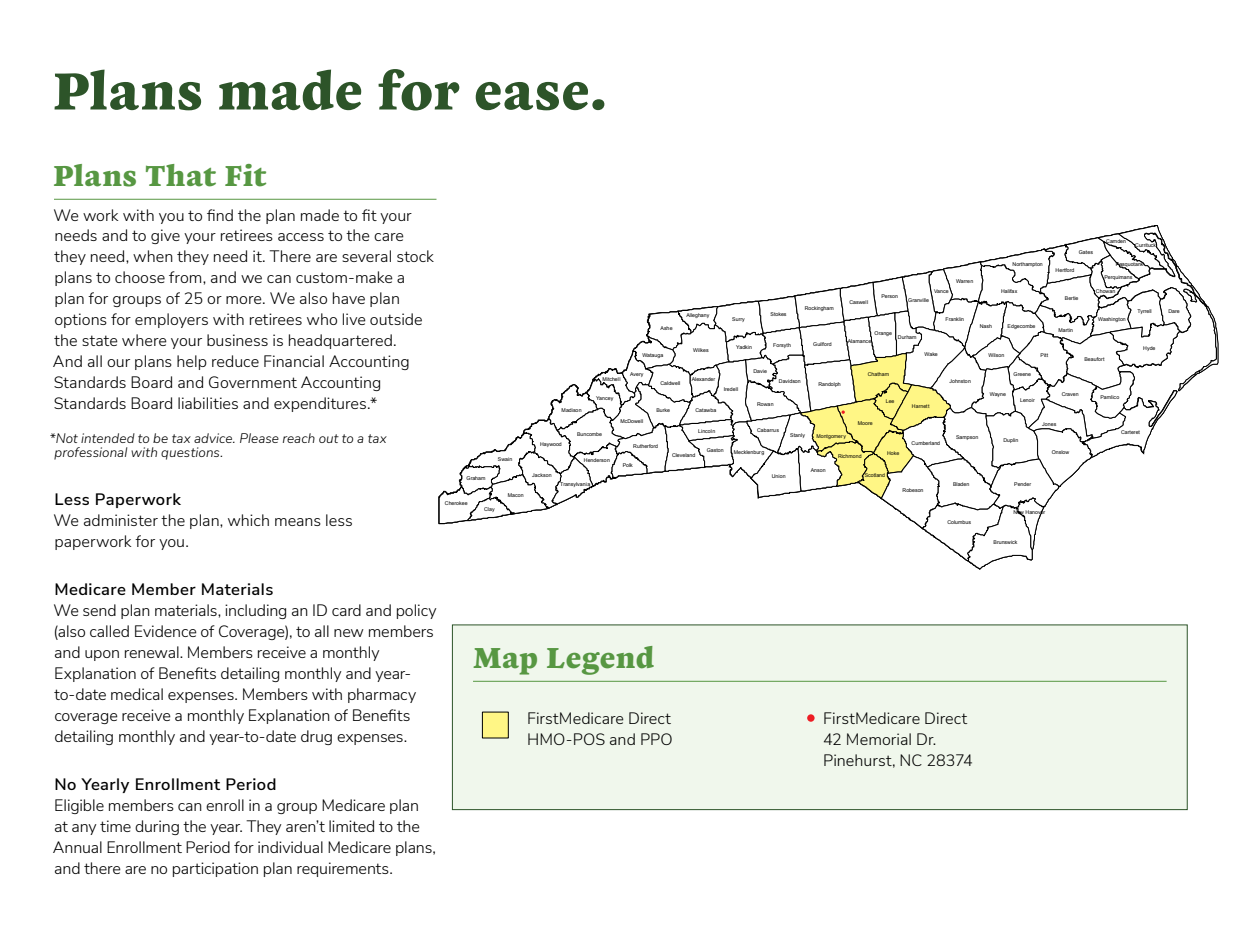
<style>
.page{position:relative;width:1242px;height:945px;background:#fff}
.page>*{position:absolute;margin:0;border:0;box-sizing:border-box;transform-origin:0 0}
.t1{font:700 54px "Zenon";letter-spacing:.01em;color:#2d5429}
.t2{font:700 30px "Zenon";letter-spacing:.015em;color:#579742}
.t3{font:600 16.5px "Nunito Sans";letter-spacing:.03em;color:#000}
.t4{font:300 16.2px/21px "Nunito Sans";letter-spacing:-.005em;color:#000}
.t5{font:italic 300 13.5px/13.5px "Nunito Sans";letter-spacing:.005em;color:#000}
.t6{font:5.25px "Arial";color:#000}
</style>
<div class="page">
<hr style="left:54px;top:199px;width:382px;height:1px;background:#579742">
<div style="left:452px;top:625px;width:735px;height:185px;background:#f0f7ec"></div>
<hr style="left:473px;top:681px;width:694px;height:1px;background:#579742">
<div style="left:452px;top:625px;width:736px;height:185px;border:1px solid #2d5429"></div>
<div style="left:482px;top:712px;width:27px;height:26px;background:#fff685;border:1px solid #000"></div>
<div style="left:807px;top:714px;width:8px;height:8px;background:#ed1d24;border-radius:50%"></div>
<svg style="left:439px;top:225px;width:780px;height:345px"></svg>
<h1 class="t1" style="left:53px;top:50px;width:555px">Plans made for ease.</h1>
<h2 class="t2" style="left:53px;top:153px;width:215px">Plans That Fit</h2>
<p class="t4" style="left:53px;top:204px;width:383px">We work with you to find the plan made to fit your needs and to give your retirees access to the care they need, when they need it. There are several stock plans to choose from, and we can custom-make a plan for groups of 25 or more. We also have plan options for employers with retirees who live outside the state where your business is headquartered.<br>And all our plans help reduce Financial Accounting Standards Board and Government Accounting Standards Board liabilities and expenditures.*</p>
<p class="t5" style="left:55px;top:431px;width:334px;text-indent:-5px">*Not intended to be tax advice. Please reach out to a tax professional with questions.</p>
<p class="t3" style="left:54px;top:487px;width:128px">Less Paperwork</p>
<p class="t4" style="left:54px;top:509px;width:301px">We administer the plan, which means less paperwork for you.</p>
<p class="t3" style="left:54px;top:577px;width:220px">Medicare Member Materials</p>
<p class="t4" style="left:54px;top:599px;width:385px">We send plan materials, including an ID card and policy (also called Evidence of Coverage), to all new members and upon renewal. Members receive a monthly Explanation of Benefits detailing monthly and year&shy;to-date medical expenses. Members with pharmacy coverage receive a monthly Explanation of Benefits detailing monthly and year-to-date drug expenses.</p>
<p class="t3" style="left:54px;top:772px;width:224px">No Yearly Enrollment Period</p>
<p class="t4" style="left:53px;top:794px;width:385px">Eligible members can enroll in a group Medicare plan<br>at any time during the year. They aren’t limited to the Annual Enrollment Period for individual Medicare plans, and there are no participation plan requirements.</p>
<p class="t6" style="left:1106px;top:238px;width:21px">Camden</p>
<p class="t6" style="left:1135px;top:242px;width:22px">Currituck</p>
<p class="t6" style="left:1079px;top:249px;width:16px">Gates</p>
<p class="t6" style="left:1013px;top:260px;width:32px">Northampton</p>
<p class="t6" style="left:1056px;top:266px;width:20px">Hertford</p>
<p class="t6" style="left:1116px;top:260px;width:29px">Pasquotank</p>
<p class="t6" style="left:956px;top:278px;width:19px">Warren</p>
<p class="t6" style="left:1104px;top:274px;width:29px">Perquimans</p>
<p class="t6" style="left:849px;top:299px;width:20px">Caswell</p>
<p class="t6" style="left:881px;top:293px;width:18px">Person</p>
<p class="t6" style="left:934px;top:288px;width:16px">Vance</p>
<p class="t6" style="left:908px;top:297px;width:22px">Granville</p>
<p class="t6" style="left:1001px;top:288px;width:18px">Halifax</p>
<p class="t6" style="left:1065px;top:295px;width:15px">Bertie</p>
<p class="t6" style="left:1096px;top:288px;width:21px">Chowan</p>
<p class="t6" style="left:661px;top:325px;width:14px">Ashe</p>
<p class="t6" style="left:642px;top:351px;width:22px">Watauga</p>
<p class="t6" style="left:686px;top:312px;width:25px">Alleghany</p>
<p class="t6" style="left:693px;top:346px;width:17px">Wilkes</p>
<p class="t6" style="left:732px;top:316px;width:14px">Surry</p>
<p class="t6" style="left:736px;top:344px;width:17px">Yadkin</p>
<p class="t6" style="left:771px;top:310px;width:18px">Stokes</p>
<p class="t6" style="left:805px;top:305px;width:31px">Rockingham</p>
<p class="t6" style="left:773px;top:342px;width:19px">Forsyth</p>
<p class="t6" style="left:813px;top:341px;width:20px">Guilford</p>
<p class="t6" style="left:875px;top:330px;width:19px">Orange</p>
<p class="t6" style="left:898px;top:333px;width:20px">Durham</p>
<p class="t6" style="left:848px;top:338px;width:25px">Alamance</p>
<p class="t6" style="left:945px;top:316px;width:20px">Franklin</p>
<p class="t6" style="left:925px;top:350px;width:15px">Wake</p>
<p class="t6" style="left:1137px;top:308px;width:16px">Tyrrell</p>
<p class="t6" style="left:980px;top:323px;width:14px">Nash</p>
<p class="t6" style="left:1008px;top:322px;width:30px">Edgecombe</p>
<p class="t6" style="left:1059px;top:326px;width:16px">Martin</p>
<p class="t6" style="left:1098px;top:316px;width:29px">Washington</p>
<p class="t6" style="left:988px;top:351px;width:17px">Wilson</p>
<p class="t6" style="left:1041px;top:351px;width:9px">Pitt</p>
<p class="t6" style="left:1084px;top:356px;width:22px">Beaufort</p>
<p class="t6" style="left:1143px;top:345px;width:14px">Hyde</p>
<p class="t6" style="left:562px;top:406px;width:22px">Madison</p>
<p class="t6" style="left:602px;top:376px;width:20px">Mitchell</p>
<p class="t6" style="left:596px;top:394px;width:19px">Yancey</p>
<p class="t6" style="left:630px;top:371px;width:15px">Avery</p>
<p class="t6" style="left:661px;top:379px;width:21px">Caldwell</p>
<p class="t6" style="left:656px;top:406px;width:15px">Burke</p>
<p class="t6" style="left:692px;top:376px;width:25px">Alexander</p>
<p class="t6" style="left:724px;top:386px;width:16px">Iredell</p>
<p class="t6" style="left:696px;top:406px;width:23px">Catawba</p>
<p class="t6" style="left:753px;top:368px;width:15px">Davie</p>
<p class="t6" style="left:779px;top:378px;width:23px">Davidson</p>
<p class="t6" style="left:757px;top:401px;width:18px">Rowan</p>
<p class="t6" style="left:818px;top:380px;width:24px">Randolph</p>
<p class="t6" style="left:868px;top:371px;width:23px">Chatham</p>
<p class="t6" style="left:886px;top:398px;width:10px">Lee</p>
<p class="t6" style="left:912px;top:402px;width:19px">Harnett</p>
<p class="t6" style="left:949px;top:378px;width:23px">Johnston</p>
<p class="t6" style="left:990px;top:391px;width:18px">Wayne</p>
<p class="t6" style="left:1014px;top:371px;width:19px">Greene</p>
<p class="t6" style="left:1020px;top:397px;width:16px">Lenoir</p>
<p class="t6" style="left:1062px;top:391px;width:18px">Craven</p>
<p class="t6" style="left:1100px;top:394px;width:20px">Pamlico</p>
<p class="t6" style="left:621px;top:418px;width:24px">McDowell</p>
<p class="t6" style="left:858px;top:420px;width:17px">Moore</p>
<p class="t6" style="left:1042px;top:420px;width:16px">Jones</p>
<p class="t6" style="left:467px;top:475px;width:20px">Graham</p>
<p class="t6" style="left:498px;top:456px;width:16px">Swain</p>
<p class="t6" style="left:508px;top:492px;width:17px">Macon</p>
<p class="t6" style="left:540px;top:441px;width:23px">Haywood</p>
<p class="t6" style="left:532px;top:472px;width:21px">Jackson</p>
<p class="t6" style="left:577px;top:430px;width:27px">Buncombe</p>
<p class="t6" style="left:584px;top:457px;width:28px">Henderson</p>
<p class="t6" style="left:560px;top:480px;width:32px">Transylvania</p>
<p class="t6" style="left:633px;top:443px;width:26px">Rutherford</p>
<p class="t6" style="left:623px;top:462px;width:12px">Polk</p>
<p class="t6" style="left:698px;top:427px;width:18px">Lincoln</p>
<p class="t6" style="left:757px;top:427px;width:23px">Cabarrus</p>
<p class="t6" style="left:790px;top:432px;width:16px">Stanly</p>
<p class="t6" style="left:816px;top:433px;width:31px">Montgomery</p>
<p class="t6" style="left:912px;top:439px;width:30px">Cumberland</p>
<p class="t6" style="left:956px;top:433px;width:24px">Sampson</p>
<p class="t6" style="left:1003px;top:436px;width:16px">Duplin</p>
<p class="t6" style="left:672px;top:452px;width:25px">Cleveland</p>
<p class="t6" style="left:707px;top:446px;width:18px">Gaston</p>
<p class="t6" style="left:734px;top:449px;width:32px">Mecklenburg</p>
<p class="t6" style="left:838px;top:452px;width:25px">Richmond</p>
<p class="t6" style="left:887px;top:450px;width:14px">Hoke</p>
<p class="t6" style="left:772px;top:473px;width:15px">Union</p>
<p class="t6" style="left:811px;top:467px;width:16px">Anson</p>
<p class="t6" style="left:865px;top:472px;width:22px">Scotland</p>
<p class="t6" style="left:953px;top:480px;width:18px">Bladen</p>
<p class="t6" style="left:1014px;top:480px;width:18px">Pender</p>
<p class="t6" style="left:903px;top:487px;width:23px">Robeson</p>
<p class="t6" style="left:1052px;top:449px;width:19px">Onslow</p>
<p class="t6" style="left:1121px;top:429px;width:20px">Carteret</p>
<p class="t6" style="left:445px;top:500px;width:24px">Cherokee</p>
<p class="t6" style="left:484px;top:506px;width:12px">Clay</p>
<p class="t6" style="left:1014px;top:508px;width:33px">New Hanover</p>
<p class="t6" style="left:947px;top:518px;width:25px">Columbus</p>
<p class="t6" style="left:994px;top:538px;width:25px">Brunswick</p>
<h2 class="t2" style="left:473px;top:635px;width:183px">Map Legend</h2>
<p class="t4" style="left:527px;top:707px;width:147px">FirstMedicare Direct<br>HMO-POS and PPO</p>
<p class="t4" style="left:823px;top:707px;width:151px">FirstMedicare Direct<br>42 Memorial Dr.<br>Pinehurst, NC 28374</p>
<p class="t6" style="left:1168px;top:307px;width:13px">Dare</p>
</div>
